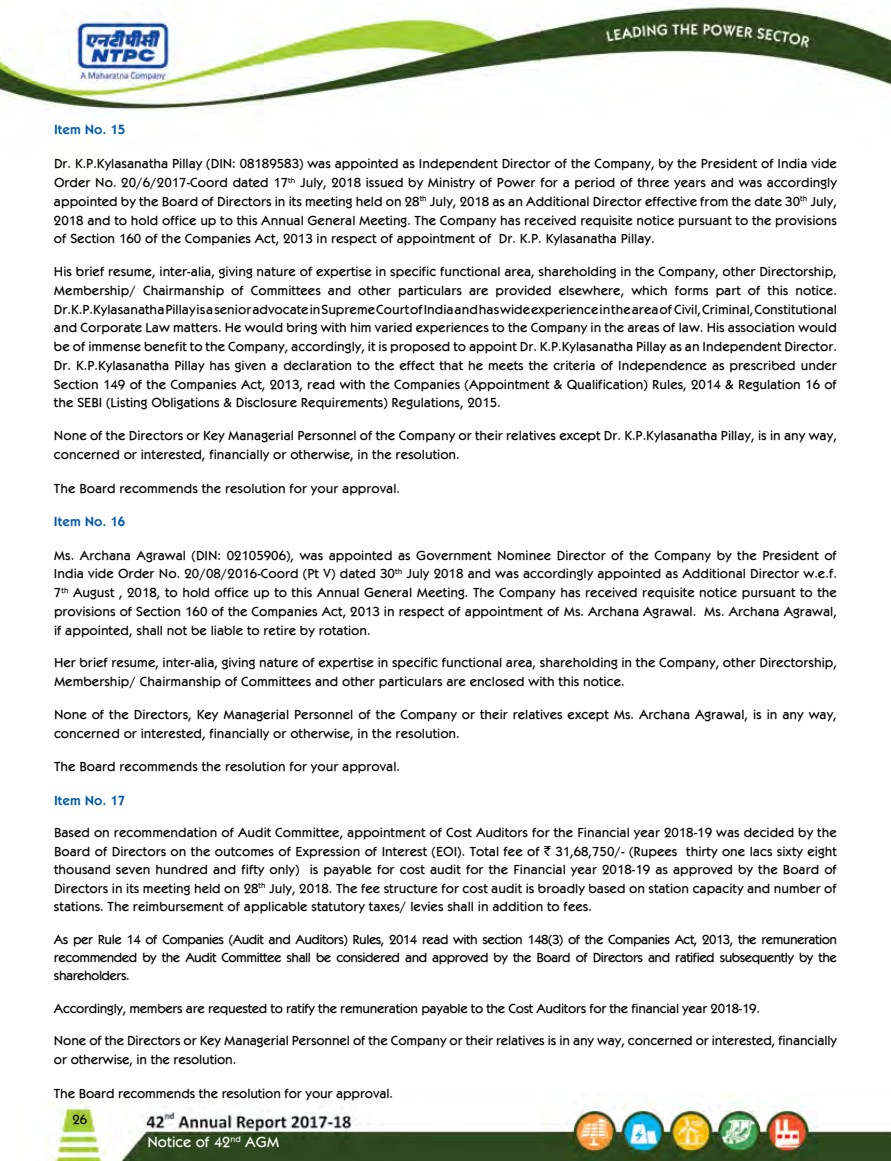
<style>
.page{position:relative;width:891px;height:1161px;background:#fff}
.page>*{position:absolute;margin:0;border:0;box-sizing:border-box;transform-origin:0 0}
.t1{font:15px "Kabob";color:#fff}
.t2{font:13.5px/18.8px "Kabob";color:#000;text-align:justify}
.t3{font:13.5px "Kabob";letter-spacing:-.025em;color:#000}
.t4{font:700 13.5px "Kabob";color:#005baa}
.s1{font-family:"Rupee Foradian"}
</style>
<div class="page">
<img style="left:0;top:6px;width:891px;height:1155px">
<p class="t4" style="left:54px;top:121px;width:73px">Item No. 15</p>
<p class="t2" style="left:54px;top:154px;width:785px">Dr. K.P.Kylasanatha Pillay (DIN: 08189583) was appointed as Independent Director of the Company, by the President of India vide Order No. 20/6/2017-Coord dated 17<sup>th</sup> July, 2018 issued by Ministry of Power for a period of three years and was accordingly appointed by the Board of Directors in its meeting held on 28<sup>th</sup> July, 2018 as an Additional Director effective from the date 30<sup>th</sup> July, 2018 and to hold office up to this Annual General Meeting. The Company has received requisite notice pursuant to the provisions of Section 160 of the Companies Act, 2013 in respect of appointment of Dr. K.P. Kylasanatha Pillay.</p>
<p class="t2" style="left:54px;top:262px;width:785px">His brief resume, inter-alia, giving nature of expertise in specific functional area, shareholding in the Company, other Directorship, Membership/ Chairmanship of Committees and other particulars are provided elsewhere, which forms part of this notice.<br>Dr.K.P.Kylasanatha Pillay is a senior advocate in Supreme Court of India and has wide experience in the area of Civil, Criminal, Constitutional and Corporate Law matters. He would bring with him varied experiences to the Company in the areas of law. His association would be of immense benefit to the Company, accordingly, it is proposed to appoint Dr. K.P.Kylasanatha Pillay as an Independent Director.<br>Dr. K.P.Kylasanatha Pillay has given a declaration to the effect that he meets the criteria of Independence as prescribed under Section 149 of the Companies Act, 2013, read with the Companies (Appointment &amp; Qualification) Rules, 2014 &amp; Regulation 16 of the SEBI (Listing Obligations &amp; Disclosure Requirements) Regulations, 2015.</p>
<p class="t2" style="left:54px;top:426px;width:784px">None of the Directors or Key Managerial Personnel of the Company or their relatives except Dr. K.P.Kylasanatha Pillay, is in any way, concerned or interested, financially or otherwise, in the resolution.</p>
<p class="t2" style="left:54px;top:478px;width:348px">The Board recommends the resolution for your approval.</p>
<p class="t4" style="left:54px;top:514px;width:73px">Item No. 16</p>
<p class="t2" style="left:54px;top:546px;width:785px">Ms. Archana Agrawal (DIN: 02105906), was appointed as Government Nominee Director of the Company by the President of India vide Order No. 20/08/2016-Coord (Pt V) dated 30<sup>th</sup> July 2018 and was accordingly appointed as Additional Director w.e.f.<br>7<sup>th</sup> August , 2018, to hold office up to this Annual General Meeting. The Company has received requisite notice pursuant to the provisions of Section 160 of the Companies Act, 2013 in respect of appointment of Ms. Archana Agrawal. Ms. Archana Agrawal, if appointed, shall not be liable to retire by rotation.</p>
<p class="t2" style="left:54px;top:653px;width:784px">Her brief resume, inter-alia, giving nature of expertise in specific functional area, shareholding in the Company, other Directorship,<br>Membership/ Chairmanship of Committees and other particulars are enclosed with this notice.</p>
<p class="t2" style="left:54px;top:705px;width:784px">None of the Directors, Key Managerial Personnel of the Company or their relatives except Ms. Archana Agrawal, is in any way, concerned or interested, financially or otherwise, in the resolution.</p>
<p class="t2" style="left:54px;top:757px;width:348px">The Board recommends the resolution for your approval.</p>
<p class="t4" style="left:54px;top:792px;width:73px">Item No. 17</p>
<p class="t2" style="left:54px;top:823px;width:785px">Based on recommendation of Audit Committee, appointment of Cost Auditors for the Financial year 2018-19 was decided by the Board of Directors on the outcomes of Expression of Interest (EOI). Total fee of <span class="s1">`</span> 31,68,750/- (Rupees thirty one lacs sixty eight thousand seven hundred and fifty only) is payable for cost audit for the Financial year 2018-19 as approved by the Board of Directors in its meeting held on 28<sup>th</sup> July, 2018. The fee structure for cost audit is broadly based on station capacity and number of stations. The reimbursement of applicable statutory taxes/ levies shall in addition to fees.</p>
<p class="t2" style="left:54px;top:930px;width:785px">As per Rule 14 of Companies (Audit and Auditors) Rules, 2014 read with section 148(3) of the Companies Act, 2013, the remuneration recommended by the Audit Committee shall be considered and approved by the Board of Directors and ratified subsequently by the shareholders.</p>
<p class="t3" style="left:54px;top:1001px;width:707px">Accordingly, members are requested to ratify the remuneration payable to the Cost Auditors for the financial year 2018-19.</p>
<p class="t2" style="left:54px;top:1032px;width:785px">None of the Directors or Key Managerial Personnel of the Company or their relatives is in any way, concerned or interested, financially or otherwise, in the resolution.</p>
<p class="t2" style="left:54px;top:1083px;width:341px">The Board recommends the resolution for your approval.</p>
<p class="t1" style="left:147px;top:1133px;width:133px">Notice of 42<sup>nd</sup> AGM</p>
<p class="t2" style="left:73px;top:1110px;width:16px">26</p>
</div>
